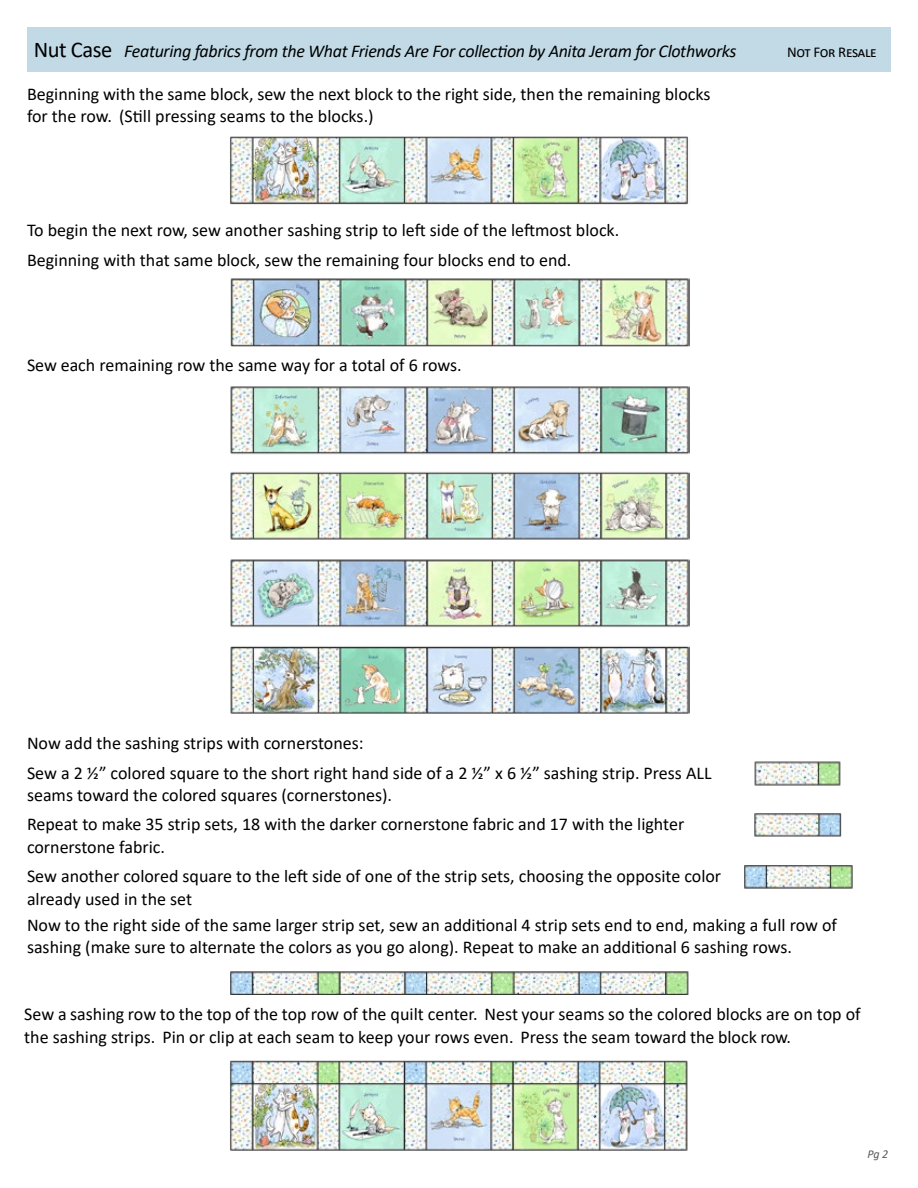
<style>
.page{position:relative;width:918px;height:1188px;background:#fff}
.page>*{position:absolute;margin:0;border:0;box-sizing:border-box;transform-origin:0 0}
.t1{font:18px/29.2px "Calibri";color:#000}
.t2{font:italic 18px "Calibri";letter-spacing:-.02em;color:#000}
.t3{font:15px "Calibri";letter-spacing:-.02em;color:#000}
.t4{font:italic 12px "Calibri";color:#58595b}
.s1{font-style:normal;font-size:22.5px}
</style>
<div class="page">
<div style="left:27px;top:27px;width:864px;height:45px;background:#c1dae6"></div>
<img style="left:230px;top:136px;width:458px;height:69px">
<img style="left:230px;top:278px;width:460px;height:68px">
<img style="left:230px;top:386px;width:460px;height:327px">
<img style="left:754px;top:761px;width:87px;height:25px">
<img style="left:754px;top:813px;width:88px;height:24px">
<img style="left:744px;top:865px;width:109px;height:24px">
<img style="left:230px;top:971px;width:459px;height:24px">
<img style="left:230px;top:1060px;width:458px;height:91px">
<p class="t2" style="left:34px;top:38px;width:704px"><span class="s1">Nut Case</span> Featuring fabrics from the What Friends Are For collection by Anita Jeram for Clothworks</p>
<p class="t3" style="left:787px;top:41px;width:91px">Not For Resale</p>
<p class="t1" style="left:27px;top:82px;width:685px;line-height:22.5px">Beginning with the same block, sew the next block to the right side, then the remaining blocks for the row. (Still pressing seams to the blocks.)</p>
<p class="t1" style="left:27px;top:215px;width:594px">To begin the next row, sew another sashing strip to left side of the leftmost block.<br>Beginning with that same block, sew the remaining four blocks end to end.</p>
<p class="t1" style="left:27px;top:350px;width:436px">Sew each remaining row the same way for a total of 6 rows.</p>
<p class="t1" style="left:27px;top:728px;width:686px">Now add the sashing strips with cornerstones:<br>Sew a 2 ½” colored square to the short right hand side of a 2 ½” x 6 ½” sashing strip. Press ALL</p>
<p class="t1" style="left:27px;top:780px;width:659px">seams toward the colored squares (cornerstones).<br>Repeat to make 35 strip sets, 18 with the darker cornerstone fabric and 17 with the lighter</p>
<p class="t1" style="left:27px;top:832px;width:696px">cornerstone fabric.<br>Sew another colored square to the left side of one of the strip sets, choosing the opposite color</p>
<p class="t1" style="left:27px;top:885px;width:812px;line-height:26.2px">already used in the set<br>Now to the right side of the same larger strip set, sew an additional 4 strip sets end to end, making a full row of</p>
<p class="t1" style="left:27px;top:932px;width:767px">sashing (make sure to alternate the colors as you go along). Repeat to make an additional 6 sashing rows.</p>
<p class="t1" style="left:24px;top:1002px;width:838px;line-height:22.5px">Sew a sashing row to the top of the top row of the quilt center. Nest your seams so the colored blocks are on top of the sashing strips. Pin or clip at each seam to keep your rows even. Press the seam toward the block row.</p>
<p class="t4" style="left:867px;top:1146px;width:22px">Pg 2</p>
</div>
